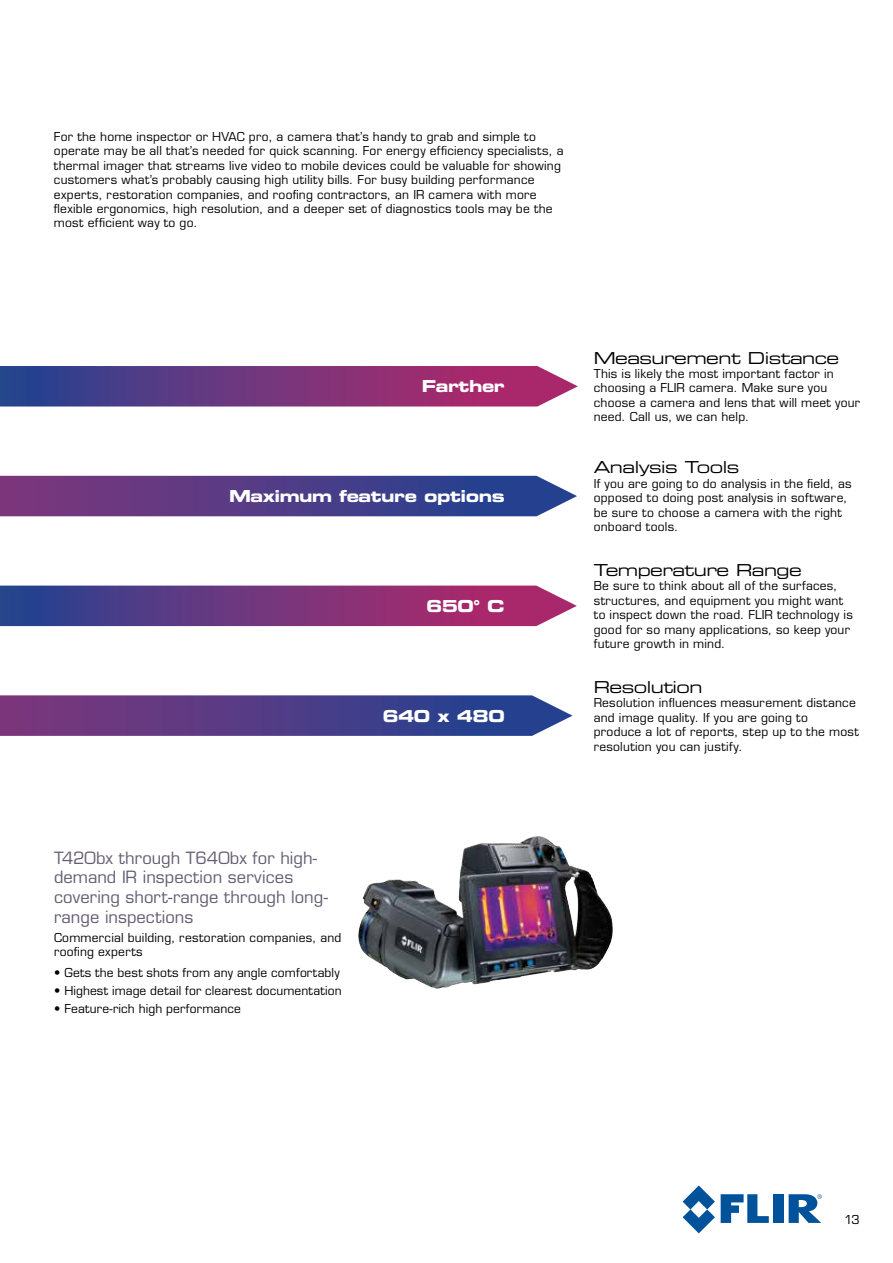
<style>
.page{position:relative;width:893px;height:1263px;background:#fff}
.page>*{position:absolute;margin:0;border:0;box-sizing:border-box;transform-origin:0 0}
.t1{font:16.5px/19.8px "Eurostile LT Std";color:#655d71}
.t2{font:16.5px "Eurostile LT Std Ex 2";letter-spacing:-.03em;color:#000}
.t3{font:16.5px "Eurostile LT Std Bold Ex 2";letter-spacing:-.03em;color:#fff}
.t4{font:12px/14.4px "Eurostile LT Std";letter-spacing:.02em;color:#000}
</style>
<div class="page">
<img style="left:358px;top:836px;width:255px;height:153px">
<svg style="left:0;top:586px;width:577px;height:40px;background:#773b80"></svg>
<svg style="left:0;top:695px;width:572px;height:41px;background:#56448b"></svg>
<svg style="left:0;top:476px;width:577px;height:40px;background:#54428a"></svg>
<svg style="left:0;top:366px;width:578px;height:40px;background:#773b80"></svg>
<svg style="left:721px;top:1194px;width:48px;height:29px"></svg>
<div style="left:773px;top:1194px;width:11px;height:29px;background:#00539b"></div>
<svg style="left:683px;top:1185px;width:32px;height:48px"></svg>
<svg style="left:789px;top:1194px;width:33px;height:29px"></svg>
<p class="t4" style="left:54px;top:129px;width:511px">For the home inspector or HVAC pro, a camera that’s handy to grab and simple to operate may be all that’s needed for quick scanning. For energy efficiency specialists, a thermal imager that streams live video to mobile devices could be valuable for showing customers what’s probably causing high utility bills. For busy building performance experts, restoration companies, and roofing contractors, an IR camera with more flexible ergonomics, high resolution, and a deeper set of diagnostics tools may be the most efficient way to go.</p>
<h1 class="t3" style="left:422px;top:375px;width:85px">Farther</h1>
<h1 class="t3" style="left:229px;top:485px;width:277px">Maximum feature options</h1>
<h1 class="t3" style="left:426px;top:594px;width:80px">650° C</h1>
<h1 class="t3" style="left:382px;top:704px;width:124px">640 x 480</h1>
<h1 class="t1" style="left:54px;top:848px;width:275px">T420bx through T640bx for high&shy;demand IR inspection services covering short-range through long&shy;range inspections</h1>
<p class="t4" style="left:54px;top:930px;width:289px">Commercial building, restoration companies, and roofing experts</p>
<p class="t4" style="left:54px;top:966px;width:287px">• Gets the best shots from any angle comfortably</p>
<p class="t4" style="left:54px;top:983px;width:289px">• Highest image detail for clearest documentation</p>
<p class="t4" style="left:54px;top:1001px;width:188px">• Feature-rich high performance</p>
<h1 class="t2" style="left:594px;top:346px;width:247px">Measurement Distance</h1>
<p class="t4" style="left:594px;top:367px;width:268px">This is likely the most important factor in choosing a FLIR camera. Make sure you choose a camera and lens that will meet your need. Call us, we can help.</p>
<h1 class="t2" style="left:594px;top:456px;width:147px">Analysis Tools</h1>
<p class="t4" style="left:594px;top:476px;width:259px">If you are going to do analysis in the field, as opposed to doing post analysis in software, be sure to choose a camera with the right onboard tools.</p>
<h1 class="t2" style="left:594px;top:559px;width:210px">Temperature Range</h1>
<p class="t4" style="left:594px;top:579px;width:261px">Be sure to think about all of the surfaces, structures, and equipment you might want to inspect down the road. FLIR technology is good for so many applications, so keep your future growth in mind.</p>
<h1 class="t2" style="left:594px;top:676px;width:110px">Resolution</h1>
<p class="t4" style="left:594px;top:696px;width:267px">Resolution influences measurement distance and image quality. If you are going to<br>produce a lot of reports, step up to the most resolution you can justify.</p>
<p class="t4" style="left:844px;top:1212px;width:17px">13</p>
</div>
